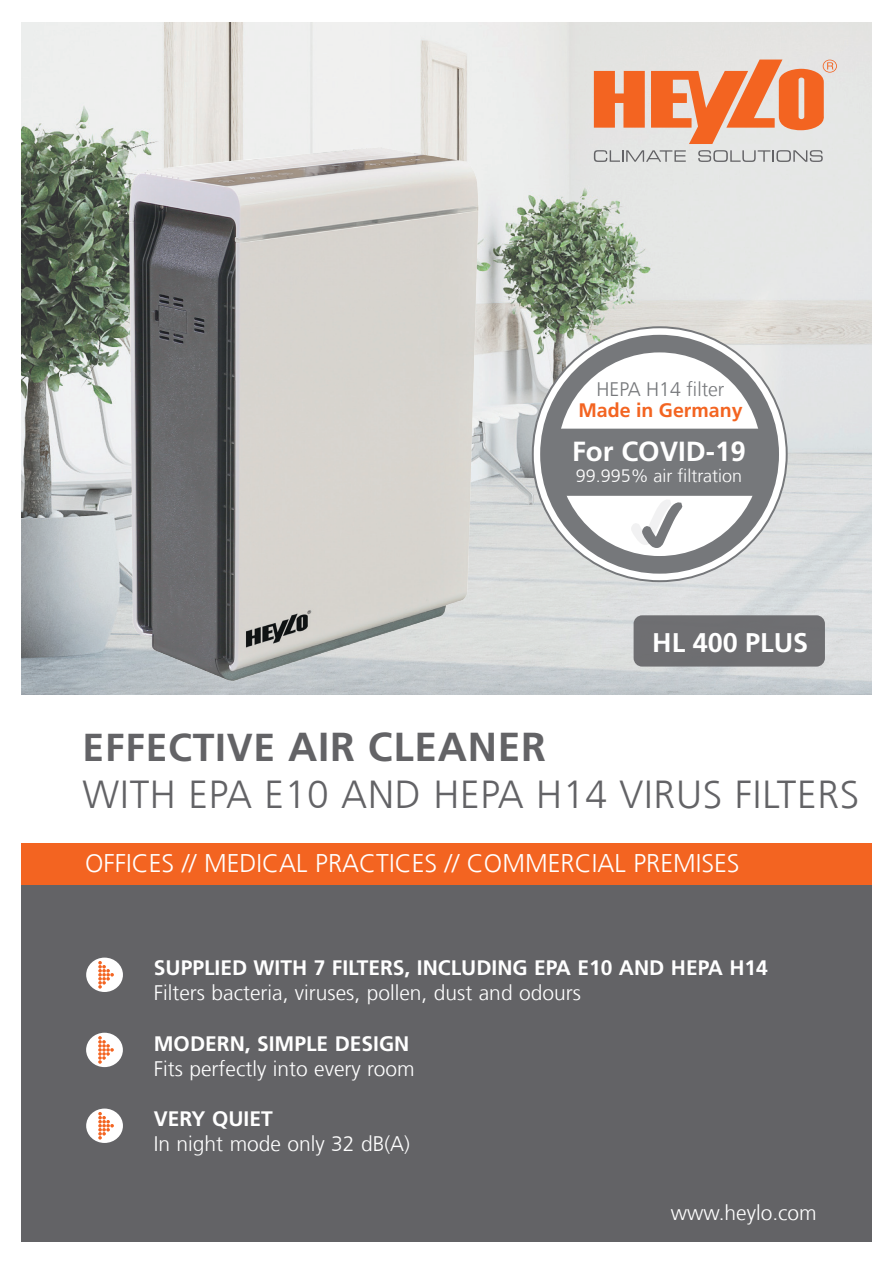
<style>
.page{position:relative;width:893px;height:1263px;background:#fff}
.page>*{position:absolute;margin:0;border:0;box-sizing:border-box;transform-origin:0 0}
.t1{font:700 40.5px "Frutiger LT Com";letter-spacing:.02em;color:#636366}
.t2{font:300 39px "Frutiger LT Com";letter-spacing:.02em;color:#636366}
.t3{font:700 27.75px "Frutiger LT Com";color:#fff}
.t4{font:700 27px "Frutiger LT Com";color:#fff}
.t5{font:300 25.5px "Frutiger LT Com";color:#fff}
.t6{font:300 21px "Frutiger LT Com";color:#fff}
.t7{font:700 21px "Frutiger LT Com";color:#fff}
.t8{font:300 19.5px "Frutiger LT Com";color:#76787b}
.t9{font:700 19.5px "Frutiger LT Com";color:#f36421}
.t10{font:300 17.85px "Frutiger LT Com";color:#fff}
.s1{font-size:39px}
</style>
<div class="page">
<img style="left:21px;top:22px;width:851px;height:672px">
<div style="left:21px;top:884px;width:851px;height:358px;background:#636366"></div>
<div style="left:86px;top:957px;width:37px;height:35px;background:#fff;border-radius:50%"></div>
<svg style="left:98px;top:961px;width:16px;height:27px"></svg>
<div style="left:86px;top:1033px;width:37px;height:34px;background:#fff;border-radius:50%"></div>
<svg style="left:98px;top:1036px;width:16px;height:28px"></svg>
<div style="left:86px;top:1108px;width:37px;height:35px;background:#fff;border-radius:50%"></div>
<svg style="left:98px;top:1112px;width:16px;height:27px"></svg>
<div style="left:21px;top:842px;width:851px;height:42px;background:#f36421"></div>
<img style="left:105px;top:77px;width:414px;height:617px">
<div style="left:634px;top:615px;width:191px;height:51px;background:#6f6f72;border-radius:9px"></div>
<svg style="left:594px;top:71px;width:51px;height:57px;background:#f0773e"></svg>
<svg style="left:651px;top:60px;width:186px;height:84px;background:#eca27e"></svg>
<svg style="left:594px;top:150px;width:92px;height:12px"></svg>
<svg style="left:698px;top:150px;width:125px;height:12px"></svg>
<svg style="left:533px;top:327px;width:254px;height:254px"></svg>
<div style="left:540px;top:335px;width:239px;height:239px;border:18px solid #76787b;border-radius:50%"></div>
<svg style="left:554px;top:429px;width:211px;height:124px"></svg>
<p class="t8" style="left:597px;top:378px;width:129px">HEPA H14 filter</p>
<p class="t9" style="left:578px;top:399px;width:166px">Made in Germany</p>
<h3 class="t3" style="left:572px;top:435px;width:175px">For COVID-19</h3>
<p class="t10" style="left:576px;top:466px;width:168px">99.995% air filtration</p>
<p class="t4" style="left:652px;top:626px;width:158px">HL 400 PLUS</p>
<h1 class="t1" style="left:83px;top:723px;width:465px"><span class="s1">EFFECTIVE</span> AIR CLEANER</h1>
<h2 class="t2" style="left:83px;top:772px;width:778px">WITH EPA E10 AND HEPA H14 VIRUS FILTERS</h2>
<p class="t5" style="left:85px;top:849px;width:656px">OFFICES // MEDICAL PRACTICES // COMMERCIAL PREMISES</p>
<p class="t7" style="left:154px;top:955px;width:616px">SUPPLIED WITH 7 FILTERS, INCLUDING EPA E10 AND HEPA H14</p>
<p class="t6" style="left:154px;top:981px;width:429px">Filters bacteria, viruses, pollen, dust and odours</p>
<p class="t7" style="left:154px;top:1031px;width:257px">MODERN, SIMPLE DESIGN</p>
<p class="t6" style="left:154px;top:1056px;width:262px">Fits perfectly into every room</p>
<p class="t7" style="left:154px;top:1106px;width:120px">VERY QUIET</p>
<p class="t6" style="left:154px;top:1132px;width:258px">In night mode only 32 dB(A)</p>
<p class="t6" style="left:671px;top:1200px;width:147px">www.heylo.com</p>
</div>
